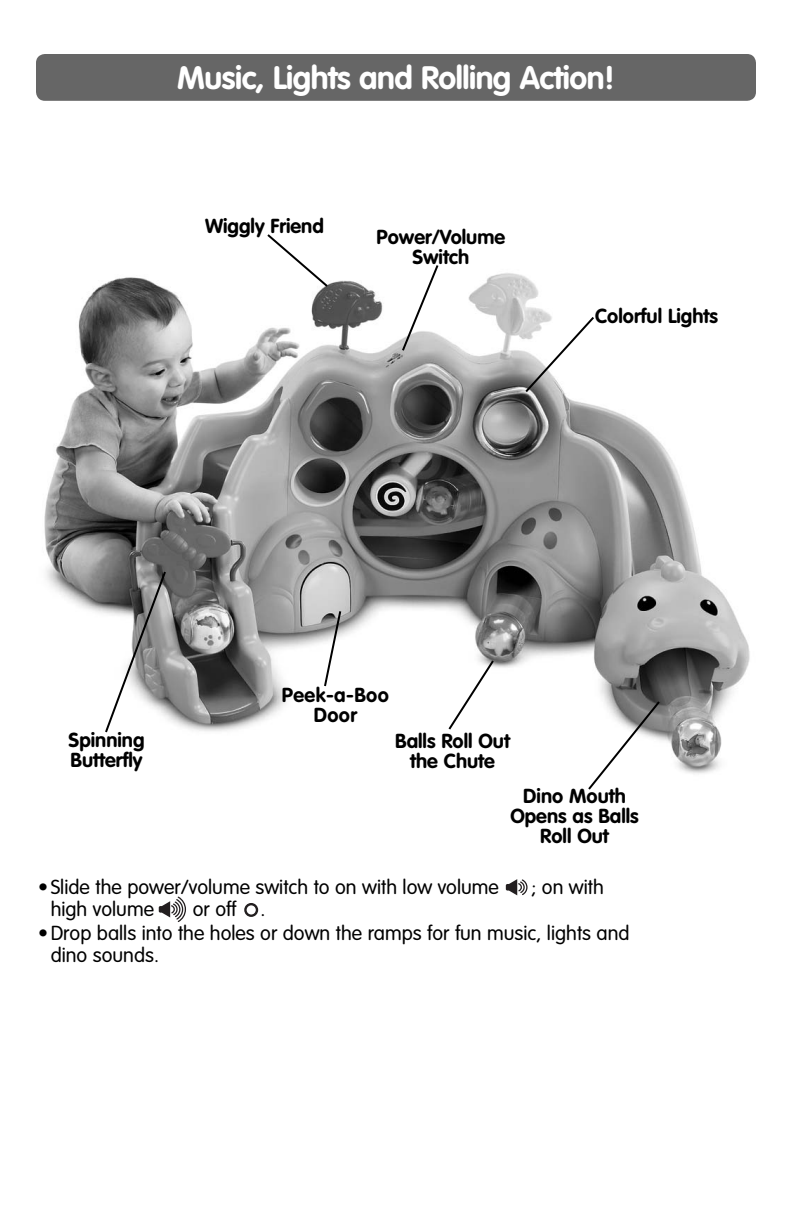
<style>
.page{position:relative;width:792px;height:1224px;background:#fff}
.page>*{position:absolute;margin:0;border:0;box-sizing:border-box;transform-origin:0 0}
.t1{font:700 32px "VAG Rounded";letter-spacing:-.015em;color:#fff}
.t2{font:300 20px/22px "VAG Rounded";color:#000}
.t3{font:700 20px/20px "VAG Rounded";color:#000;text-align:center}
.t4{font:700 20px/20px "VAG Rounded";letter-spacing:.02em;color:#000;text-align:center}
</style>
<div class="page">
<img style="left:44px;top:265px;width:706px;height:509px">
<div style="left:36px;top:54px;width:720px;height:47px;background:#666;border-radius:9px"></div>
<svg style="left:506px;top:879px;width:22px;height:17px"></svg>
<svg style="left:159px;top:896px;width:27px;height:26px"></svg>
<svg style="left:244px;top:903px;width:15px;height:14px"></svg>
<svg style="left:324px;top:611px;width:17px;height:75px"></svg>
<svg style="left:449px;top:660px;width:45px;height:70px"></svg>
<svg style="left:588px;top:701px;width:72px;height:89px"></svg>
<svg style="left:267px;top:234px;width:61px;height:53px"></svg>
<svg style="left:525px;top:317px;width:69px;height:75px"></svg>
<svg style="left:105px;top:572px;width:61px;height:160px"></svg>
<svg style="left:402px;top:265px;width:36px;height:86px"></svg>
<h1 class="t1" style="left:177px;top:64px;width:439px">Music, Lights and Rolling Action!</h1>
<p class="t3" style="left:205px;top:218px;width:120px">Wiggly Friend</p>
<p class="t3" style="left:377px;top:228px;width:130px">Power/Volume<br>Switch</p>
<p class="t3" style="left:595px;top:308px;width:124px">Colorful Lights</p>
<p class="t3" style="left:69px;top:732px;width:77px;text-align:left">Spinning<br>Butterfly</p>
<p class="t4" style="left:282px;top:687px;width:108px">Peek-a-Boo<br>Door</p>
<p class="t3" style="left:395px;top:733px;width:116px">Balls Roll Out the Chute</p>
<p class="t3" style="left:510px;top:788px;width:130px">Dino Mouth<br>Opens as Balls<br>Roll Out</p>
<p class="t2" style="left:38px;top:877px;width:462px">• Slide the power/volume switch to on with low volume</p>
<p class="t2" style="left:531px;top:877px;width:74px">; on with</p>
<p class="t2" style="left:51px;top:899px;width:105px">high volume</p>
<p class="t2" style="left:193px;top:899px;width:74px">or off .</p>
<p class="t2" style="left:51px;top:923px;width:580px;text-indent:-13px">• Drop balls into the holes or down the ramps for fun music, lights and dino sounds.</p>
</div>
